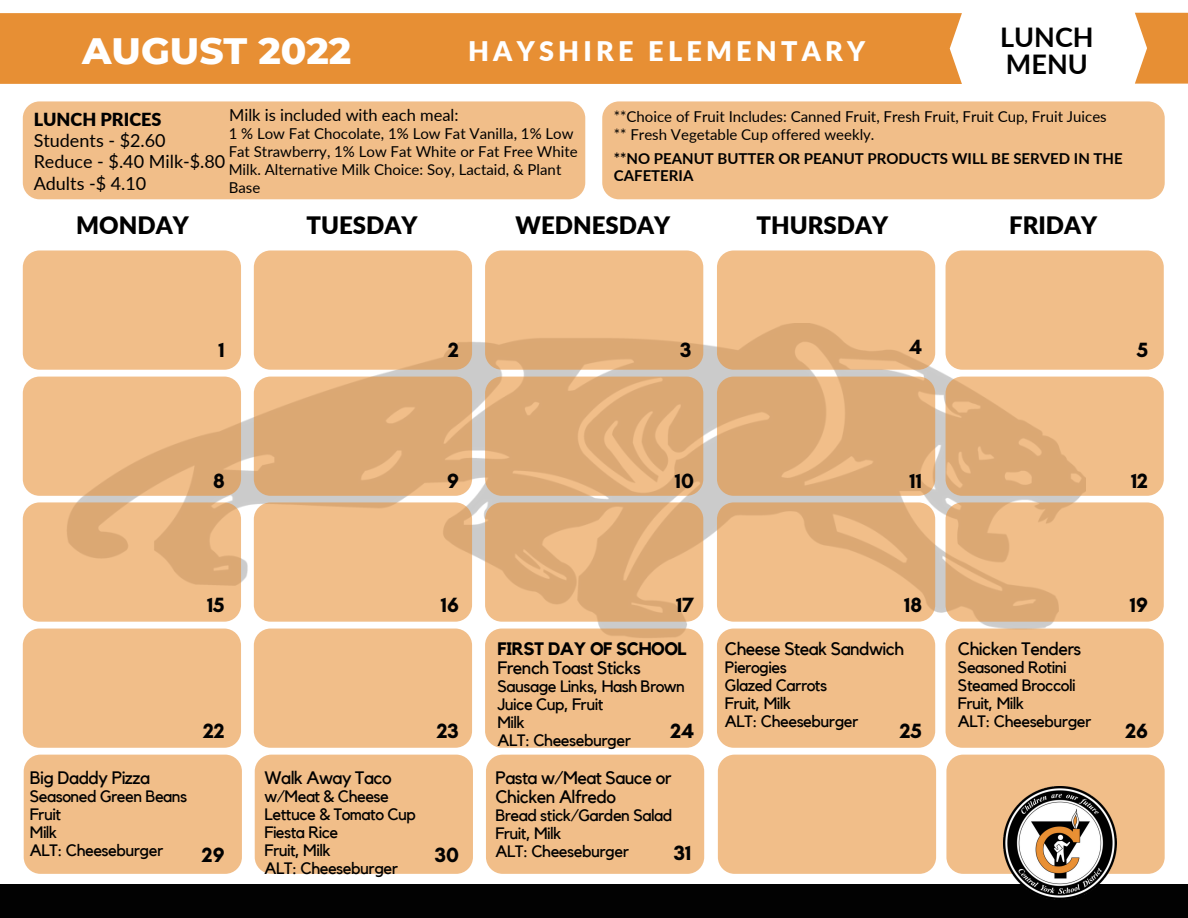
<style>
.page{position:relative;width:1188px;height:918px;background:#fff}
.page>*{position:absolute;margin:0;border:0;box-sizing:border-box;transform-origin:0 0}
.t1{font:800 37.5px "Montserrat";color:#fff}
.t2{font:900 27px "Lato";letter-spacing:.155em;color:#fff}
.t3{font:700 27px "Lato";color:#000}
.t4{font:900 24px "Lato";color:#000}
.t5{font:700 21px "Glacial Indifference";color:#020202}
.t6{font:18px/19.2px "Kollektif";letter-spacing:-.03em;color:#000}
.t7{font:18px/21.3px "Lato";color:#000}
.t8{font:700 18px "Kollektif";letter-spacing:-.03em;color:#000}
.t9{font:900 18px "Lato";color:#000}
.t10{font:16.5px/18px "Kollektif";letter-spacing:-.03em;color:#000}
.t11{font:16.5px "Lato";color:#000}
.t12{font:15px/18px "Lato";color:#000}
.t13{font:700 15px/16.8px "Lato";color:#000}
</style>
<div class="page">
<img style="left:67px;top:323px;width:1019px;height:315px">
<div style="left:23px;top:250px;width:218px;height:120px;background:#f1be89;border-radius:17px"></div>
<div style="left:254px;top:250px;width:218px;height:120px;background:#f1be89;border-radius:17px"></div>
<div style="left:485px;top:250px;width:218px;height:120px;background:linear-gradient(to bottom,#f7c48f,#e1ae79);border-radius:17px"></div>
<svg style="left:717px;top:250px;width:218px;height:120px;background:#ecba85"></svg>
<div style="left:946px;top:250px;width:218px;height:120px;background:#f1be89;border-radius:17px"></div>
<svg style="left:23px;top:377px;width:218px;height:119px;background:#ecb984"></svg>
<svg style="left:254px;top:377px;width:218px;height:119px;background:#deab76"></svg>
<svg style="left:485px;top:377px;width:218px;height:119px;background:#dfac77"></svg>
<svg style="left:717px;top:377px;width:218px;height:119px;background:#deab76"></svg>
<svg style="left:946px;top:377px;width:218px;height:119px;background:#e8b581"></svg>
<svg style="left:23px;top:502px;width:218px;height:120px;background:#ebb883"></svg>
<div style="left:254px;top:502px;width:218px;height:120px;background:#f1be89;border-radius:17px"></div>
<svg style="left:485px;top:502px;width:218px;height:120px;background:#e3b07c"></svg>
<svg style="left:717px;top:502px;width:218px;height:120px;background:#eab883"></svg>
<svg style="left:946px;top:502px;width:218px;height:120px;background:#ebb883"></svg>
<div style="left:23px;top:629px;width:218px;height:119px;background:#f1be89;border-radius:17px"></div>
<div style="left:254px;top:629px;width:218px;height:119px;background:#f1be89;border-radius:17px"></div>
<div style="left:485px;top:629px;width:218px;height:119px;background:#f1be89;border-radius:17px"></div>
<div style="left:717px;top:629px;width:218px;height:119px;background:#f1be89;border-radius:17px"></div>
<div style="left:946px;top:629px;width:218px;height:119px;background:#f1be89;border-radius:17px"></div>
<div style="left:24px;top:755px;width:218px;height:119px;background:#f1be89;border-radius:17px"></div>
<div style="left:255px;top:755px;width:218px;height:119px;background:#f1be89;border-radius:17px"></div>
<div style="left:486px;top:755px;width:218px;height:119px;background:#f1be89;border-radius:17px"></div>
<div style="left:718px;top:755px;width:218px;height:119px;background:#f1be89;border-radius:17px"></div>
<div style="left:946px;top:755px;width:219px;height:119px;background:#f1be89;border-radius:17px"></div>
<div style="left:23px;top:101px;width:562px;height:98px;background:#f1be89;border-radius:17px"></div>
<div style="left:602px;top:101px;width:563px;height:98px;background:#f1be89;border-radius:17px"></div>
<div style="left:0;top:13px;width:962px;height:71px;background:#e78f34"></div>
<svg style="left:1135px;top:13px;width:53px;height:71px;background:#e99c4b"></svg>
<div style="left:0;top:885px;width:1187px;height:33px;background:#020202"></div>
<img style="left:1003px;top:786px;width:114px;height:114px">
<h1 class="t1" style="left:82px;top:27px;width:271px">AUGUST 2022</h1>
<h2 class="t2" style="left:468px;top:34px;width:399px">HAYSHIRE ELEMENTARY</h2>
<h2 class="t3" style="left:1000px;top:20px;width:95px">LUNCH</h2>
<h2 class="t3" style="left:1006px;top:47px;width:83px">MENU</h2>
<p class="t11" style="left:229px;top:104px;width:231px">Milk is included with each meal:</p>
<p class="t12" style="left:229px;top:124px;width:351px">1 % Low Fat Chocolate, 1% Low Fat Vanilla, 1% Low Fat Strawberry, 1% Low Fat White or Fat Free White Milk. Alternative Milk Choice: Soy, Lactaid, &amp; Plant Base</p>
<p class="t9" style="left:34px;top:108px;width:129px">LUNCH PRICES</p>
<p class="t7" style="left:34px;top:129px;width:193px">Students - $2.60<br>Reduce - $.40 Milk-$.80<br>Adults -$ 4.10</p>
<p class="t12" style="left:614px;top:107px;width:494px">**Choice of Fruit Includes: Canned Fruit, Fresh Fruit, Fruit Cup, Fruit Juices ** Fresh Vegetable Cup offered weekly.</p>
<p class="t13" style="left:614px;top:150px;width:510px">**NO PEANUT BUTTER OR PEANUT PRODUCTS WILL BE SERVED IN THE<br>CAFETERIA</p>
<h3 class="t4" style="left:76px;top:210px;width:114px">MONDAY</h3>
<h3 class="t4" style="left:306px;top:210px;width:113px">TUESDAY</h3>
<h3 class="t4" style="left:516px;top:210px;width:156px">WEDNESDAY</h3>
<h3 class="t4" style="left:757px;top:210px;width:133px">THURSDAY</h3>
<h3 class="t4" style="left:1009px;top:210px;width:90px">FRIDAY</h3>
<p class="t5" style="left:219px;top:337px;width:8px">1</p>
<p class="t5" style="left:448px;top:337px;width:12px">2</p>
<p class="t5" style="left:680px;top:337px;width:13px">3</p>
<p class="t5" style="left:909px;top:334px;width:14px">4</p>
<p class="t5" style="left:1137px;top:337px;width:13px">5</p>
<p class="t5" style="left:213px;top:468px;width:13px">8</p>
<p class="t5" style="left:447px;top:468px;width:13px">9</p>
<p class="t5" style="left:675px;top:468px;width:21px">10</p>
<p class="t5" style="left:909px;top:468px;width:14px">11</p>
<p class="t5" style="left:1131px;top:468px;width:19px">12</p>
<p class="t5" style="left:207px;top:592px;width:19px">15</p>
<p class="t5" style="left:441px;top:592px;width:20px">16</p>
<p class="t5" style="left:676px;top:592px;width:19px">17</p>
<p class="t5" style="left:904px;top:592px;width:19px">18</p>
<p class="t5" style="left:1130px;top:592px;width:20px">19</p>
<p class="t6" style="left:30px;top:769px;width:122px">Big Daddy Pizza</p>
<p class="t10" style="left:30px;top:788px;width:159px">Seasoned Green Beans<br>Fruit<br>Milk<br>ALT: Cheeseburger</p>
<p class="t6" style="left:725px;top:640px;width:181px">Cheese Steak Sandwich</p>
<p class="t10" style="left:725px;top:659px;width:135px">Pierogies<br>Glazed Carrots<br>Fruit, Milk<br>ALT: Cheeseburger</p>
<p class="t6" style="left:958px;top:640px;width:125px">Chicken Tenders</p>
<p class="t10" style="left:958px;top:659px;width:135px">Seasoned Rotini<br>Steamed Broccoli<br>Fruit, Milk<br>ALT: Cheeseburger</p>
<p class="t8" style="left:497px;top:640px;width:191px">FIRST DAY OF SCHOOL</p>
<p class="t6" style="left:497px;top:659px;width:145px">French Toast Sticks</p>
<p class="t10" style="left:497px;top:678px;width:189px">Sausage Links, Hash Brown<br>Juice Cup, Fruit<br>Milk<br>ALT: Cheeseburger</p>
<p class="t5" style="left:203px;top:718px;width:23px">22</p>
<p class="t5" style="left:437px;top:718px;width:24px">23</p>
<p class="t5" style="left:671px;top:718px;width:25px">24</p>
<p class="t5" style="left:900px;top:718px;width:24px">25</p>
<p class="t5" style="left:1125px;top:718px;width:24px">26</p>
<p class="t6" style="left:265px;top:769px;width:129px">Walk Away Taco</p>
<p class="t10" style="left:265px;top:788px;width:153px">w/Meat &amp; Cheese<br>Lettuce &amp; Tomato Cup<br>Fiesta Rice<br>Fruit, Milk<br>ALT: Cheeseburger</p>
<p class="t5" style="left:202px;top:842px;width:24px">29</p>
<p class="t5" style="left:435px;top:842px;width:26px">30</p>
<p class="t6" style="left:495px;top:769px;width:178px">Pasta w/Meat Sauce or<br>Chicken Alfredo</p>
<p class="t10" style="left:495px;top:807px;width:178px">Bread stick/Garden Salad<br>Fruit, Milk<br>ALT: Cheeseburger</p>
<p class="t5" style="left:674px;top:840px;width:19px">31</p>
</div>
